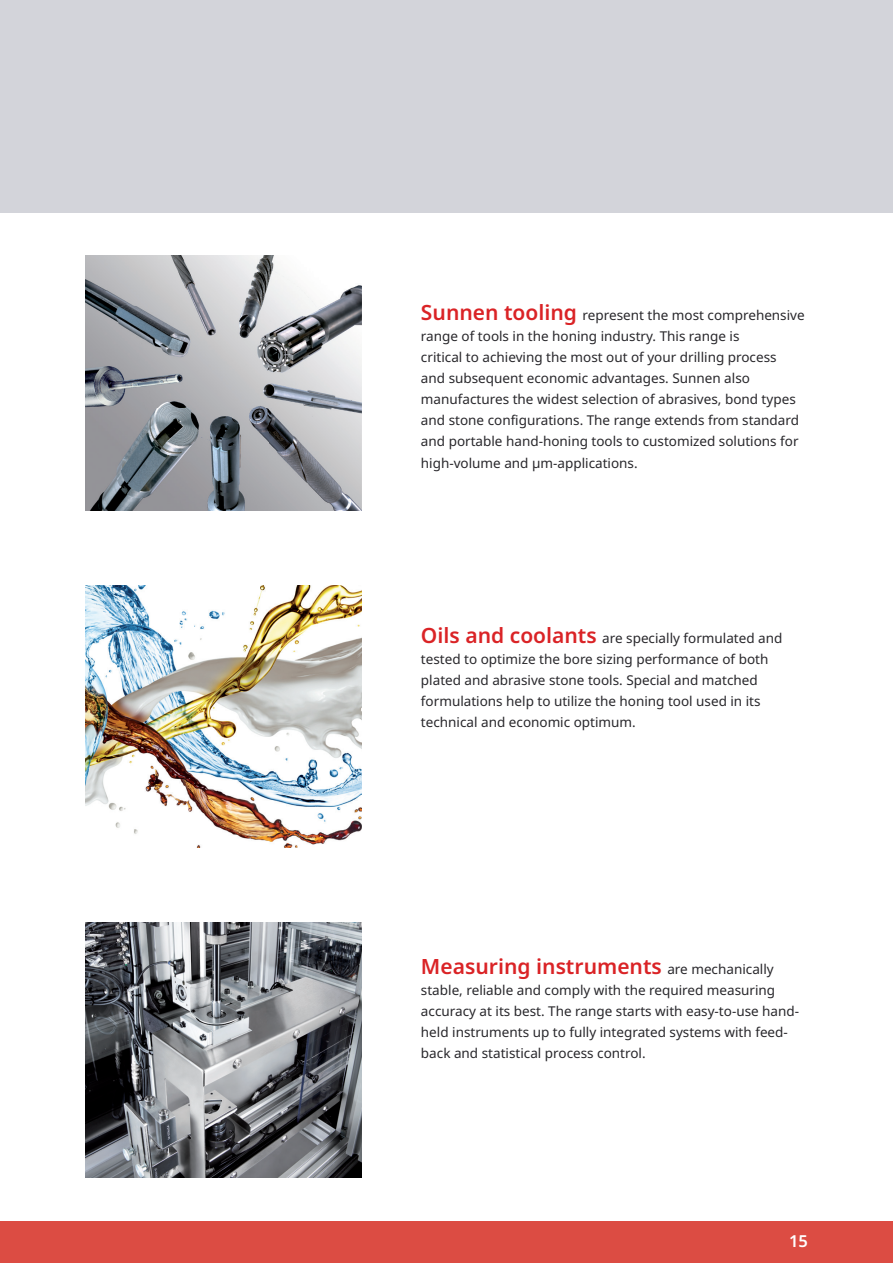
<style>
.page{position:relative;width:893px;height:1263px;background:#fff}
.page>*{position:absolute;margin:0;border:0;box-sizing:border-box;transform-origin:0 0}
.t1{font:600 21px "Noto Sans";color:#da2326}
.t2{font:600 16.5px "Noto Sans";color:#fff}
.t3{font:13.5px/21px "Noto Sans";color:#28272b}
.s1{font-weight:600;font-size:21px;color:#da2326}
.s2{font-weight:400;font-size:13.5px;color:#28272b}
</style>
<div class="page">
<div style="left:0;top:0;width:893px;height:213px;background:#d3d4da"></div>
<img style="left:85px;top:255px;width:276px;height:255px">
<img style="left:85px;top:585px;width:276px;height:263px">
<img style="left:85px;top:923px;width:276px;height:255px">
<div style="left:0;top:1221px;width:893px;height:42px;background:#dc4c43"></div>
<p class="t3" style="left:421px;top:305px;width:385px"><span class="s1">Sunnen tooling</span> represent the most comprehensive range of tools in the honing industry. This range is<br>critical to achieving the most out of your drilling process<br>and subsequent economic advantages. Sunnen also manufactures the widest selection of abrasives, bond types and stone configurations. The range extends from standard and portable hand-honing tools to customized solutions for high-volume and μm-applications.</p>
<p class="t3" style="left:421px;top:628px;width:363px"><span class="s1">Oils and coolants</span> are specially formulated and tested to optimize the bore sizing performance of both plated and abrasive stone tools. Special and matched formulations help to utilize the honing tool used in its technical and economic optimum.</p>
<h1 class="t1" style="left:421px;top:952px;width:354px">Measuring instruments <span class="s2">are mechanically</span></h1>
<p class="t3" style="left:421px;top:980px;width:380px">stable, reliable and comply with the required measuring accuracy at its best. The range starts with easy-to-use hand&shy;held instruments up to fully integrated systems with feed&shy;back and statistical process control.</p>
<p class="t2" style="left:789px;top:1229px;width:20px">15</p>
</div>
